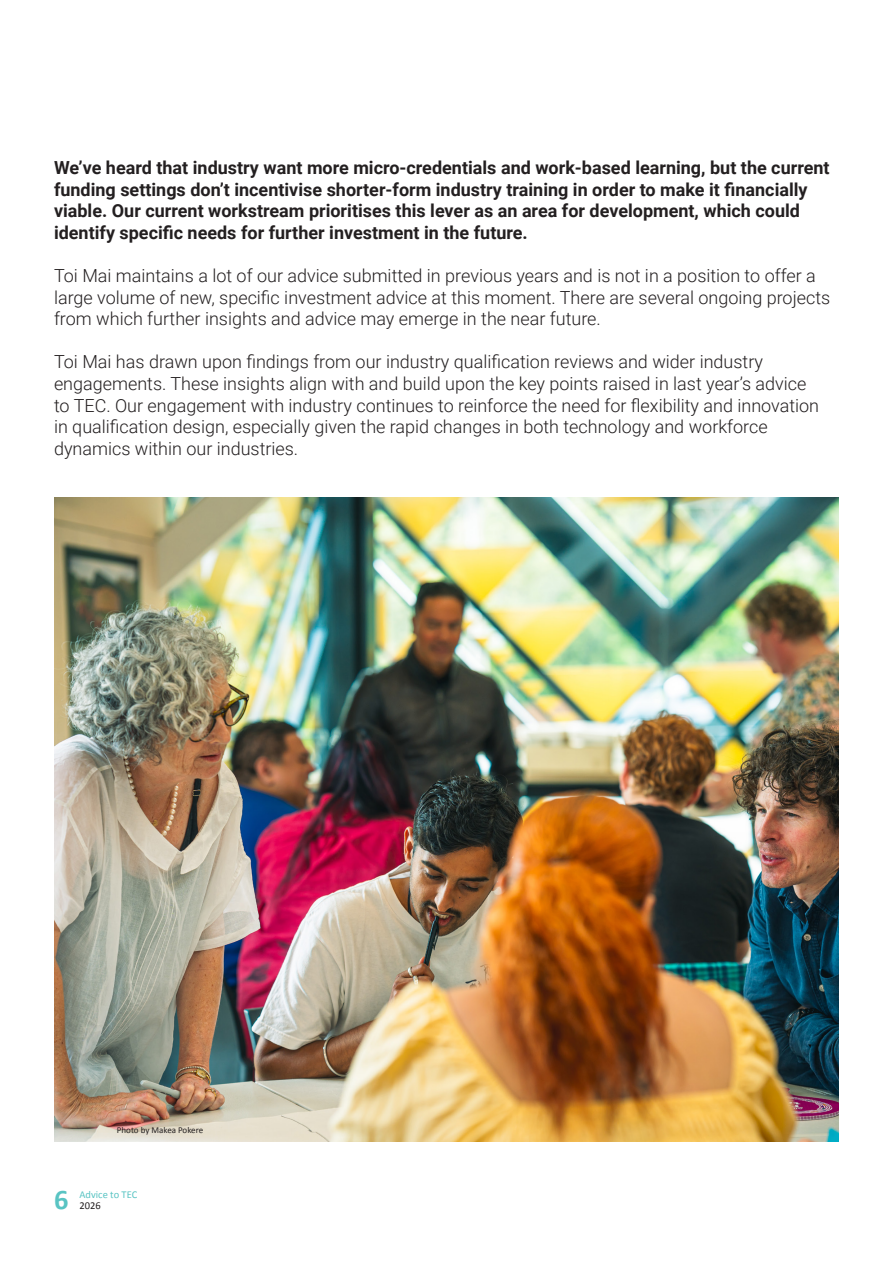
<style>
.page{position:relative;width:893px;height:1263px;background:#fff}
.page>*{position:absolute;margin:0;border:0;box-sizing:border-box;transform-origin:0 0}
.t1{font:700 28.5px "Calibri";color:#59c4c3}
.t2{font:300 18px/21.6px "Roboto";color:#231f20}
.t3{font:700 18px/21.6px "Roboto";color:#231f20}
.t4{font:10.5px "Calibri";color:#59c4c3}
.t5{font:10.5px "Calibri";color:#231f20}
.t6{font:9px "Calibri";color:#231f20}
</style>
<div class="page">
<img style="left:54px;top:497px;width:785px;height:645px">
<p class="t3" style="left:54px;top:156px;width:777px">We’ve heard that industry want more micro-credentials and work-based learning, but the current funding settings don’t incentivise shorter-form industry training in order to make it financially viable. Our current workstream prioritises this lever as an area for development, which could identify specific needs for further investment in the future.</p>
<p class="t2" style="left:54px;top:264px;width:778px">Toi Mai maintains a lot of our advice submitted in previous years and is not in a position to offer a large volume of new, specific investment advice at this moment. There are several ongoing projects from which further insights and advice may emerge in the near future.</p>
<p class="t2" style="left:54px;top:351px;width:767px">Toi Mai has drawn upon findings from our industry qualification reviews and wider industry engagements. These insights align with and build upon the key points raised in last year’s advice to TEC. Our engagement with industry continues to reinforce the need for flexibility and innovation in qualification design, especially given the rapid changes in both technology and workforce dynamics within our industries.</p>
<p class="t6" style="left:117px;top:1124px;width:88px">Photo by Makea Pokere</p>
<h1 class="t1" style="left:54px;top:1179px;width:16px">6</h1>
<p class="t4" style="left:80px;top:1188px;width:59px">Advice to TEC</p>
<p class="t5" style="left:80px;top:1199px;width:23px">2026</p>
</div>
